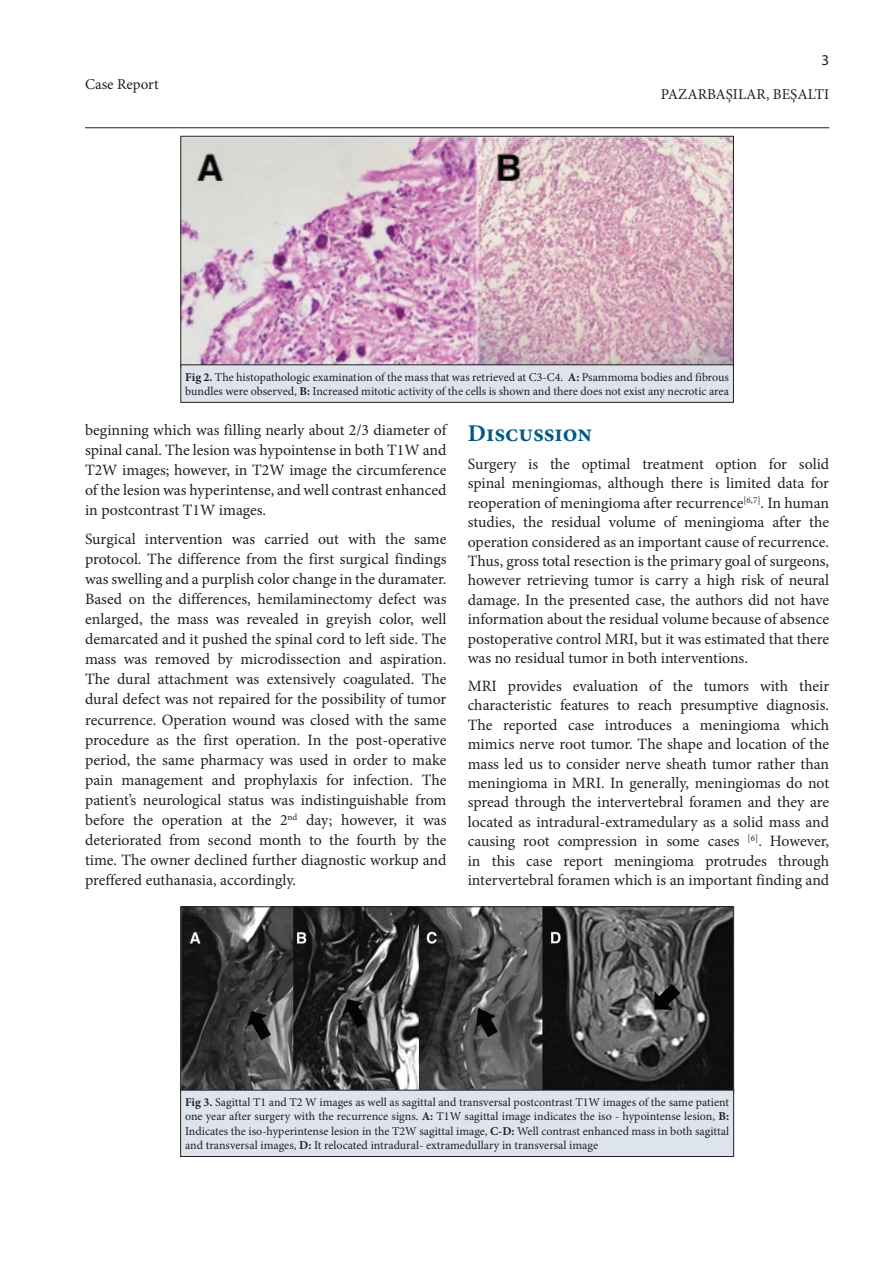
<style>
.page{position:relative;width:893px;height:1263px;background:#fff}
.page>*{position:absolute;margin:0;border:0;box-sizing:border-box;transform-origin:0 0}
.t1{font:700 24px "Minion Pro";color:#005984}
.t2{font:15.75px/20.1px "Minion Pro";letter-spacing:-.005em;color:#231f20;text-align:justify}
.t3{font:15px "Minion Pro";color:#231f20}
.t4{font:15px "Myriad Pro";color:#231f20}
.t5{font:12px/14.4px "Minion Pro";color:#231f20}
.s1{font-weight:700}
</style>
<div class="page">
<hr style="left:85px;top:127px;width:744px;height:1px;background:#231f20">
<img style="left:183px;top:138px;width:549px;height:227px">
<div style="left:181px;top:365px;width:552px;height:37px;background:#dee4ed"></div>
<img style="left:182px;top:908px;width:550px;height:182px">
<div style="left:181px;top:1090px;width:553px;height:66px;background:#dee4ed"></div>
<div style="left:180px;top:1090px;width:554px;height:67px;border:1px solid #231f20"></div>
<p class="t3" style="left:85px;top:74px;width:75px">Case Report</p>
<p class="t4" style="left:821px;top:51px;width:9px">3</p>
<p class="t3" style="left:661px;top:84px;width:170px">PAZARBAŞILAR, BEŞALTI</p>
<p class="t5" style="left:185px;top:370px;width:545px"><span class="s1">Fig 2.</span> The histopathologic examination of the mass that was retrieved at C3-C4. <span class="s1">A:</span> Psammoma bodies and fibrous bundles were observed, <span class="s1">B:</span> Increased mitotic activity of the cells is shown and there does not exist any necrotic area</p>
<p class="t2" style="left:85px;top:420px;width:363px">beginning which was filling nearly about 2/3 diameter of spinal canal. The lesion was hypointense in both T1W and T2W images; however, in T2W image the circumference of the lesion was hyperintense, and well contrast enhanced in postcontrast T1W images.</p>
<p class="t2" style="left:85px;top:529px;width:363px">Surgical intervention was carried out with the same protocol. The difference from the first surgical findings was swelling and a purplish color change in the duramater.<br>Based on the differences, hemilaminectomy defect was enlarged, the mass was revealed in greyish color, well demarcated and it pushed the spinal cord to left side. The mass was removed by microdissection and aspiration.<br>The dural attachment was extensively coagulated. The dural defect was not repaired for the possibility of tumor recurrence. Operation wound was closed with the same procedure as the first operation. In the post-operative period, the same pharmacy was used in order to make pain management and prophylaxis for infection. The patient’s neurological status was indistinguishable from before the operation at the 2<sup>nd</sup> day; however, it was deteriorated from second month to the fourth by the time. The owner declined further diagnostic workup and preffered euthanasia, accordingly.</p>
<h1 class="t1" style="left:468px;top:416px;width:126px">Discussion</h1>
<p class="t2" style="left:468px;top:454px;width:363px;line-height:19.4px">Surgery is the optimal treatment option for solid spinal meningiomas, although there is limited data for reoperation of meningioma after recurrence<sup>[6,7]</sup>. In human studies, the residual volume of meningioma after the operation considered as an important cause of recurrence.<br>Thus, gross total resection is the primary goal of surgeons, however retrieving tumor is carry a high risk of neural damage. In the presented case, the authors did not have information about the residual volume because of absence postoperative control MRI, but it was estimated that there was no residual tumor in both interventions.</p>
<p class="t2" style="left:468px;top:676px;width:363px;line-height:19.4px">MRI provides evaluation of the tumors with their characteristic features to reach presumptive diagnosis.<br>The reported case introduces a meningioma which mimics nerve root tumor. The shape and location of the mass led us to consider nerve sheath tumor rather than meningioma in MRI. In generally, meningiomas do not spread through the intervertebral foramen and they are located as intradural-extramedulary as a solid mass and causing root compression in some cases <sup>[6]</sup>. However, in this case report meningioma protrudes through intervertebral foramen which is an important finding and</p>
<p class="t5" style="left:185px;top:1095px;width:546px;text-align:justify"><span class="s1">Fig 3.</span> Sagittal T1 and T2 W images as well as sagittal and transversal postcontrast T1W images of the same patient one year after surgery with the recurrence signs. <span class="s1">A:</span> T1W sagittal image indicates the iso - hypointense lesion, <span class="s1">B:<br></span>Indicates the iso-hyperintense lesion in the T2W sagittal image, <span class="s1">C-D:</span> Well contrast enhanced mass in both sagittal and transversal images, <span class="s1">D:</span> It relocated intradural- extramedullary in transversal image</p>
</div>
